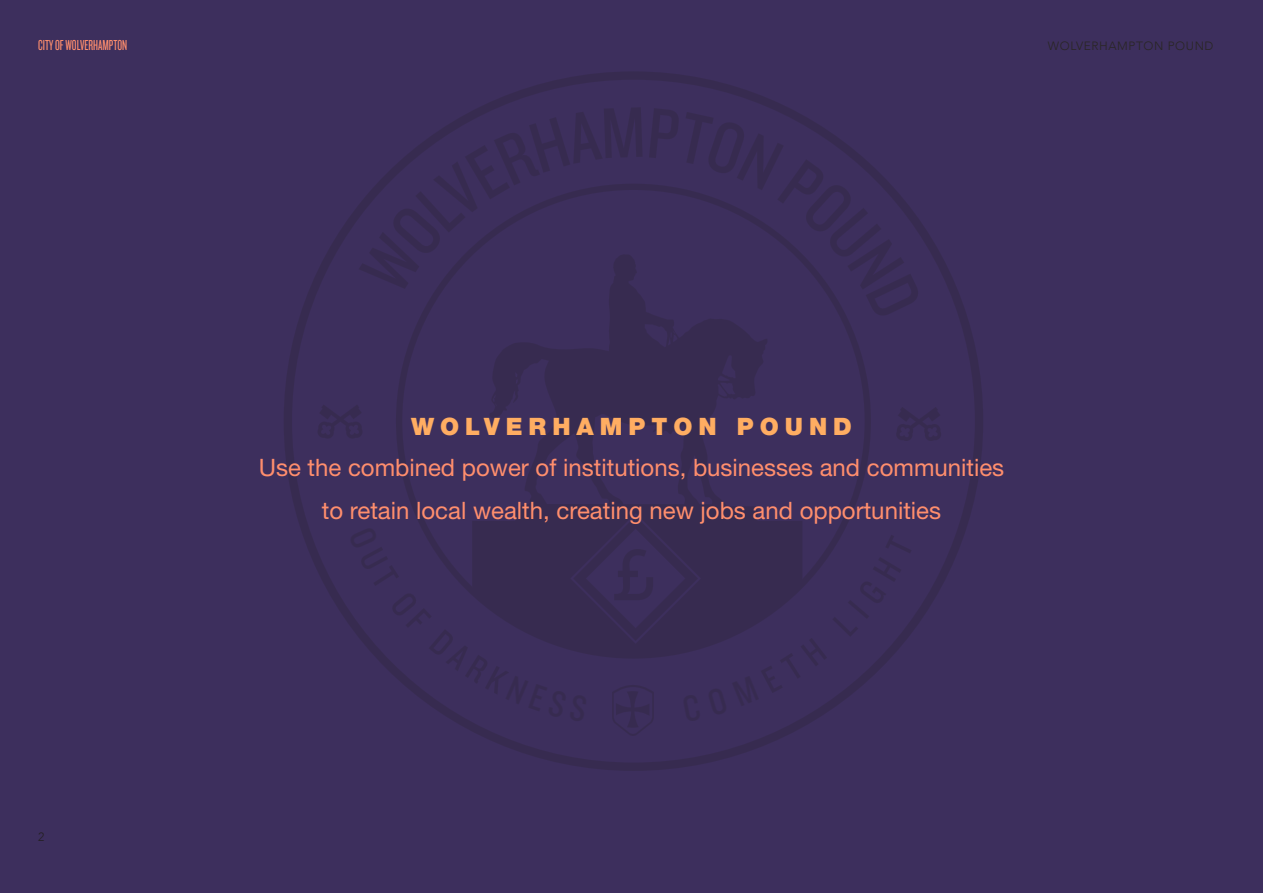
<style>
.page{position:relative;width:1263px;height:893px;background:#3d2f5d}
.page>*{position:absolute;margin:0;border:0;box-sizing:border-box;transform-origin:0 0}
.t1{font:24px/43.5px "Helvetica Neue LT Std";color:#ff8e6d;text-align:center}
.t2{font:900 24px "Helvetica Neue LT Std";letter-spacing:.25em;color:#ffad62}
.t3{font:15px "Knockout HTF27 Junior Bantamwt";color:#ff8e6d}
.t4{font:300 12px "Avenir";letter-spacing:.05em;color:#292624}
.t5{font:300 12px "Avenir";color:#231f20}
</style>
<div class="page">
<svg style="left:318px;top:405px;width:44px;height:33px"></svg>
<svg style="left:897px;top:407px;width:44px;height:34px"></svg>
<svg style="left:612px;top:685px;width:42px;height:51px"></svg>
<svg style="left:472px;top:254px;width:330px;height:401px"></svg>
<p class="t3" style="left:38px;top:40px;width:90px">CITY OF WOLVERHAMPTON</p>
<p class="t4" style="left:1048px;top:38px;width:167px">WOLVERHAMPTON POUND</p>
<p class="t5" style="left:38px;top:829px;width:8px">2</p>
<p class="t2" style="left:411px;top:412px;width:442px">WOLVERHAMPTON POUND</p>
<p class="t1" style="left:259px;top:448px;width:747px">Use the combined power of institutions, businesses and communities to retain local wealth, creating new jobs and opportunities</p>
</div>
